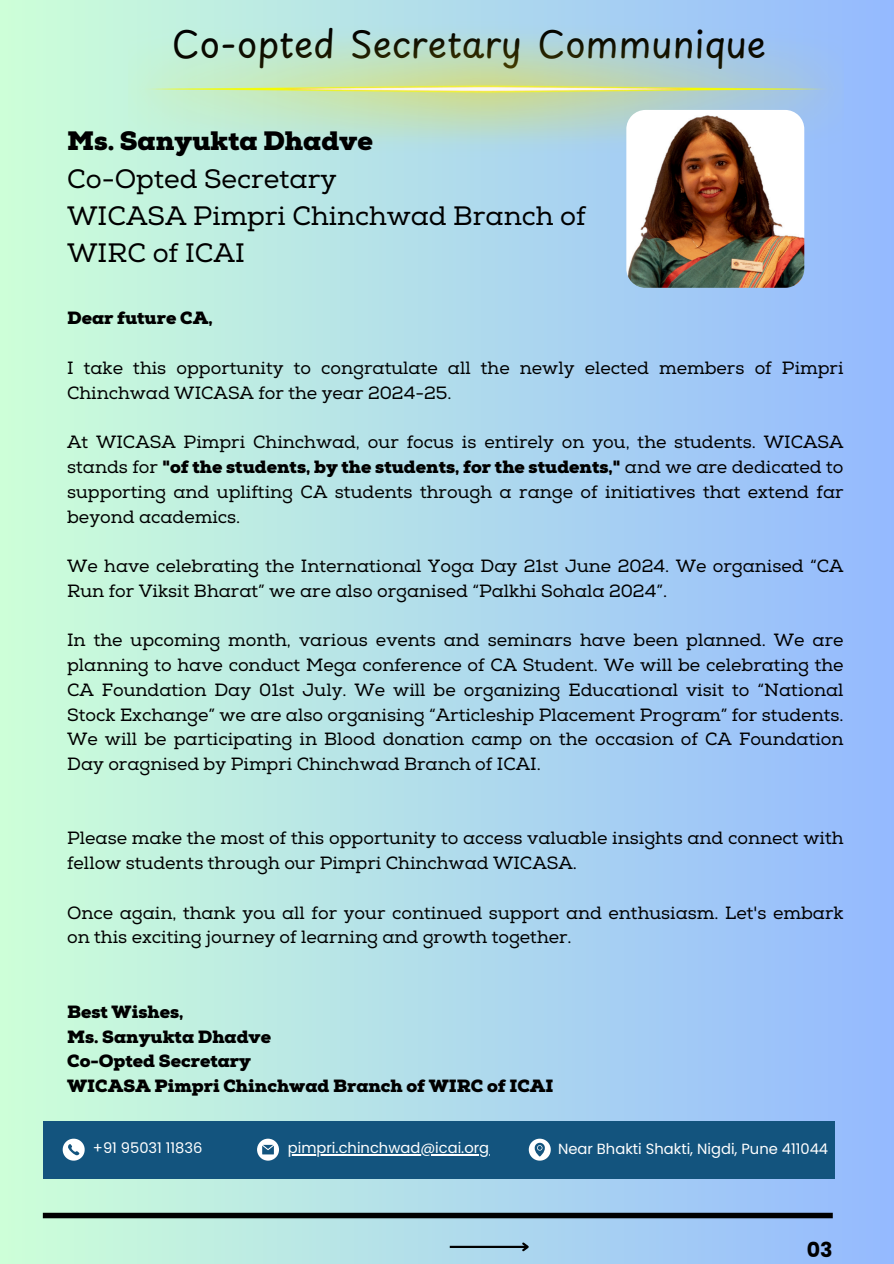
<style>
.page{position:relative;width:894px;height:1264px;background:#fff}
.page>*{position:absolute;margin:0;border:0;box-sizing:border-box;transform-origin:0 0}
.t1{font:36.3px "Playpen Sans";color:#000}
.t2{font:26.55px/37.2px "Nexa Slab";color:#000}
.t3{font:700 20.55px "Poppins";color:#000}
.t4{font:17.7px/24.8px "Nexa Slab";color:#000}
.t5{font:900 17.7px/24.8px "Nexa Slab";color:#000}
.t6{font:14.7px "Poppins";color:#fff}
.s1{font-weight:900}
</style>
<div class="page">
<div style="left:0;top:0;width:893px;height:1263px;background:linear-gradient(to right,#cdffd8,#94b9fe)"></div>
<img style="left:128px;top:22px;width:715px;height:135px">
<div style="left:43px;top:1120px;width:791px;height:58px;background:#13547e"></div>
<div style="left:43px;top:1212px;width:789px;height:6px;background:#000"></div>
<hr style="left:449px;top:1245px;width:78px;height:2px;background:#000">
<svg style="left:520px;top:1240px;width:11px;height:13px"></svg>
<svg style="left:63px;top:1138px;width:22px;height:22px"></svg>
<svg style="left:257px;top:1138px;width:22px;height:22px"></svg>
<svg style="left:528px;top:1138px;width:22px;height:22px"></svg>
<hr style="left:288px;top:1154px;width:201px;height:1px;background:#fff">
<img style="left:626px;top:110px;width:178px;height:178px">
<h1 class="t1" style="left:172px;top:15px;width:595px">Co-opted Secretary Communique</h1>
<p class="t2" style="left:67px;top:124px;width:520px"><span class="s1">Ms. Sanyukta Dhadve<br></span>Co-Opted Secretary<br>WICASA Pimpri Chinchwad Branch of<br>WIRC of ICAI</p>
<h2 class="t5" style="left:67px;top:306px;width:147px">Dear future CA,</h2>
<h3 class="t4" style="left:67px;top:356px;width:777px">I take this opportunity to congratulate all the newly elected members of Pimpri<br>Chinchwad WICASA for the year 2024-25.</h3>
<h4 class="t4" style="left:67px;top:430px;width:777px;text-align:justify">At WICASA Pimpri Chinchwad, our focus is entirely on you, the students. WICASA stands for <span class="s1">"of the students, by the students, for the students,"</span> and we are dedicated to supporting and uplifting CA students through a range of initiatives that extend far beyond academics.</h4>
<h4 class="t4" style="left:67px;top:554px;width:777px">We have celebrating the International Yoga Day 21st June 2024. We organised “CA<br>Run for Viksit Bharat” we are also organised “Palkhi Sohala 2024”.</h4>
<h4 class="t4" style="left:67px;top:628px;width:777px;text-align:justify">In the upcoming month, various events and seminars have been planned. We are planning to have conduct Mega conference of CA Student. We will be celebrating the CA Foundation Day 01st July. We will be organizing Educational visit to “National Stock Exchange” we are also organising “Articleship Placement Program” for students.<br>We will be participating in Blood donation camp on the occasion of CA Foundation Day oragnised by Pimpri Chinchwad Branch of ICAI.</h4>
<h4 class="t4" style="left:67px;top:826px;width:777px">Please make the most of this opportunity to access valuable insights and connect with fellow students through our Pimpri Chinchwad WICASA.</h4>
<h4 class="t4" style="left:67px;top:900px;width:777px">Once again, thank you all for your continued support and enthusiasm. Let's embark on this exciting journey of learning and growth together.</h4>
<h4 class="t5" style="left:67px;top:999px;width:488px">Best Wishes,<br>Ms. Sanyukta Dhadve<br>Co-Opted Secretary<br>WICASA Pimpri Chinchwad Branch of WIRC of ICAI</h4>
<p class="t6" style="left:93px;top:1137px;width:111px">+91 95031 11836</p>
<p class="t6" style="left:288px;top:1137px;width:203px">pimpri.chinchwad@icai.org</p>
<p class="t6" style="left:558px;top:1138px;width:271px">Near Bhakti Shakti, Nigdi, Pune 411044</p>
<h3 class="t3" style="left:806px;top:1234px;width:27px">03</h3>
</div>
